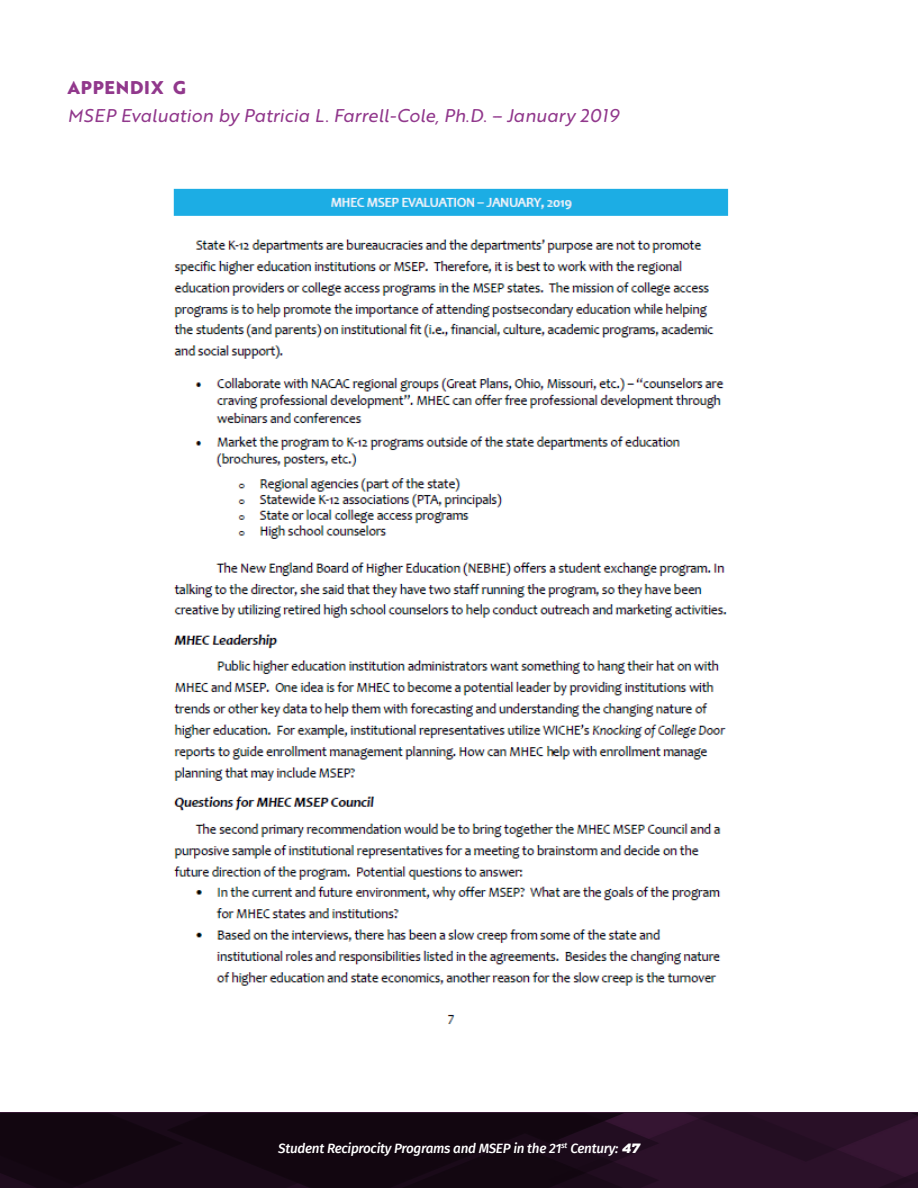
<style>
.page{position:relative;width:918px;height:1188px;background:#fff}
.page>*{position:absolute;margin:0;border:0;box-sizing:border-box;transform-origin:0 0}
.t1{font:italic 18px "Brother 1816 Printed";color:#91388c}
.t2{font:800 18px "Brother 1816 Printed";letter-spacing:.04em;color:#91388c}
.t3{font:italic 500 13.5px "Fira Sans";letter-spacing:-.02em;color:#fff}
.s1{font-family:"Nexa Slab";font-weight:900}
</style>
<div class="page">
<div style="left:0;top:1112px;width:918px;height:76px;background:linear-gradient(to right,#0c040b,#2b1129)"></div>
<img style="left:173px;top:188px;width:556px;height:836px">
<p class="t2" style="left:68px;top:74px;width:120px">APPENDIX G</p>
<p class="t1" style="left:68px;top:103px;width:553px">MSEP Evaluation by Patricia L. Farrell-Cole, Ph.D. – January 2019</p>
<p class="t3" style="left:278px;top:1137px;width:363px">Student Reciprocity Programs and MSEP in the 21<sup>st</sup> Century: <span class="s1">47</span></p>
</div>
